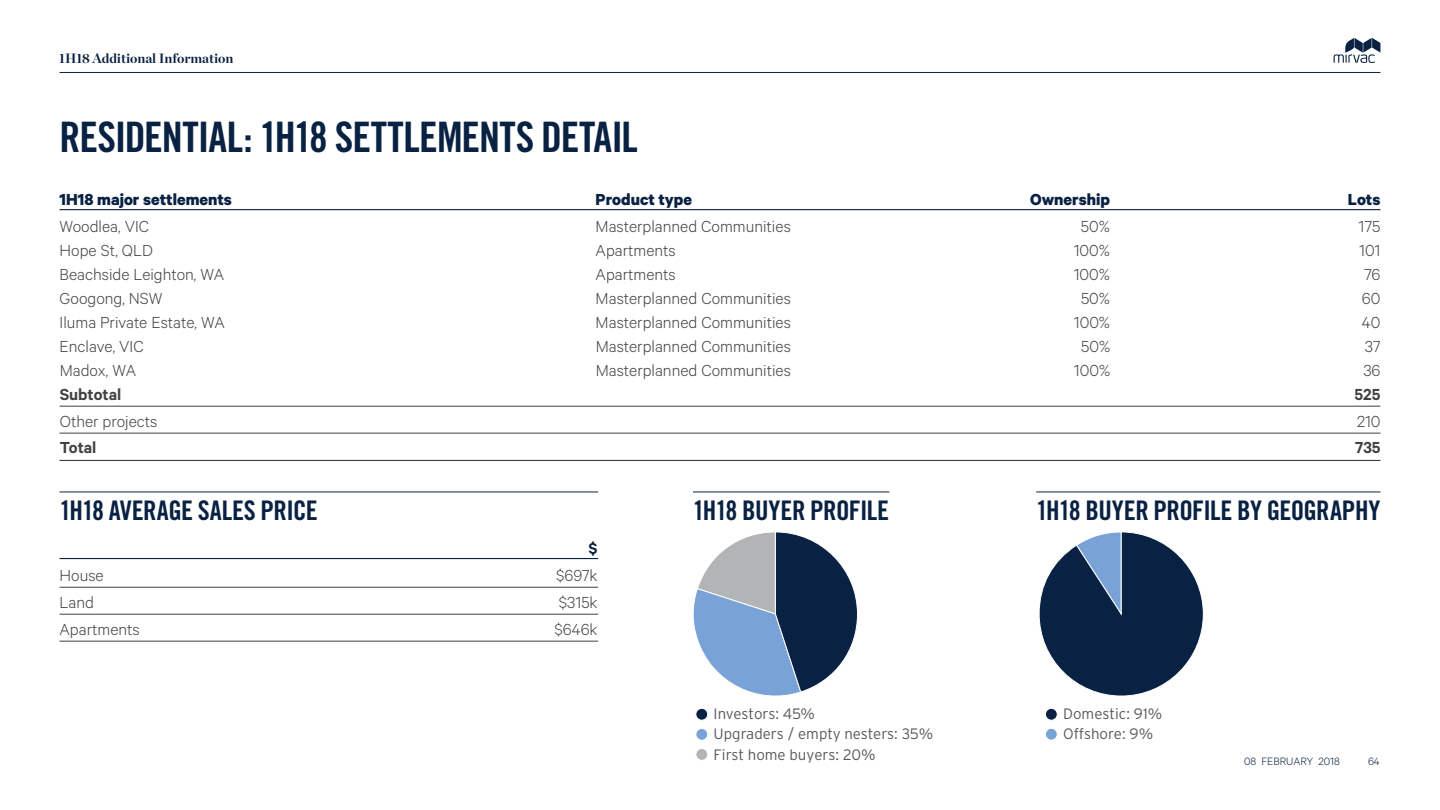
<style>
.page{position:relative;width:1440px;height:810px;background:#fff}
.page>*{position:absolute;margin:0;border:0;box-sizing:border-box;transform-origin:0 0}
.t1{font:42px "Trade Gothic Bold Cond Twenty";letter-spacing:-.02em;color:#092142}
.t2{font:27px "Trade Gothic Bold Cond Twenty";letter-spacing:-.025em;color:#092142}
.t3{font:21.75px "Trade Gothic Bold Cond Twenty";letter-spacing:-.025em;color:#092142}
.t4{font:300 18px "Calibre";color:#414042}
.t5{font:700 18px "Calibre";color:#092142}
.t6{font:600 18px "Calibre";color:#414042}
.t7{font:600 18px "Calibre";color:#092142}
.t8{font:300 15px/20.1px "Interstate";letter-spacing:-.005em;color:#58595b}
.t9{font:700 13.5px "Chronicle Display";letter-spacing:-.005em;color:#092142}
.t10{font:300 12px "Calibre";color:#092142}
.s1{font-size:21.75px}
</style>
<div class="page">
<hr style="left:60px;top:72px;width:1320px;height:1px;background:#092142">
<svg style="left:1333px;top:38px;width:47px;height:25px"></svg>
<hr style="left:60px;top:492px;width:538px;height:1px;background:#092142">
<hr style="left:60px;top:558px;width:538px;height:1px;background:#092142">
<hr style="left:60px;top:587px;width:538px;height:1px;background:#414042">
<hr style="left:60px;top:614px;width:538px;height:1px;background:#414042">
<hr style="left:60px;top:641px;width:538px;height:1px;background:#414042">
<hr style="left:60px;top:209px;width:1320px;height:1px;background:#092142">
<hr style="left:60px;top:406px;width:1320px;height:1px;background:#414042">
<hr style="left:60px;top:433px;width:1320px;height:1px;background:#414042">
<hr style="left:60px;top:460px;width:1320px;height:1px;background:#414042">
<svg style="left:693px;top:532px;width:165px;height:164px"></svg>
<div style="left:696px;top:708px;width:11px;height:12px;background:#092142;border-radius:50%"></div>
<div style="left:695px;top:708px;width:13px;height:13px;border:1px solid #fff;border-radius:50%"></div>
<div style="left:696px;top:748px;width:11px;height:12px;background:#b2b5b6;border-radius:50%"></div>
<div style="left:695px;top:748px;width:13px;height:13px;border:1px solid #fff;border-radius:50%"></div>
<div style="left:696px;top:728px;width:11px;height:12px;background:#79a3d6;border-radius:50%"></div>
<div style="left:695px;top:728px;width:13px;height:13px;border:1px solid #fff;border-radius:50%"></div>
<hr style="left:693px;top:492px;width:196px;height:1px;background:#092142">
<svg style="left:1039px;top:532px;width:164px;height:164px"></svg>
<svg style="left:1045px;top:708px;width:12px;height:12px"></svg>
<div style="left:1044px;top:708px;width:13px;height:13px;border:1px solid #fff;border-radius:50%"></div>
<div style="left:1045px;top:728px;width:12px;height:12px;background:#79a3d6;border-radius:50%"></div>
<div style="left:1044px;top:728px;width:13px;height:13px;border:1px solid #fff;border-radius:50%"></div>
<hr style="left:1036px;top:492px;width:344px;height:1px;background:#092142">
<p class="t9" style="left:59px;top:47px;width:175px">1H18 Additional Information</p>
<h1 class="t1" style="left:60px;top:111px;width:579px">RESIDENTIAL: 1H18 SETTLEMENTS DETAIL</h1>
<p class="t5" style="left:60px;top:188px;width:174px">1H18 major settlements</p>
<p class="t5" style="left:595px;top:188px;width:98px">Product type</p>
<p class="t5" style="left:1030px;top:188px;width:81px">Ownership</p>
<p class="t5" style="left:1347px;top:188px;width:34px">Lots</p>
<p class="t4" style="left:60px;top:216px;width:91px">Woodlea, VIC</p>
<p class="t4" style="left:595px;top:216px;width:197px">Masterplanned Communities</p>
<p class="t4" style="left:1080px;top:216px;width:31px">50%</p>
<p class="t4" style="left:1358px;top:216px;width:23px">175</p>
<p class="t4" style="left:60px;top:240px;width:95px">Hope St, QLD</p>
<p class="t4" style="left:595px;top:240px;width:82px">Apartments</p>
<p class="t4" style="left:1073px;top:240px;width:38px">100%</p>
<p class="t4" style="left:1359px;top:240px;width:23px">101</p>
<p class="t4" style="left:60px;top:264px;width:166px">Beachside Leighton, WA</p>
<p class="t4" style="left:595px;top:264px;width:82px">Apartments</p>
<p class="t4" style="left:1073px;top:264px;width:38px">100%</p>
<p class="t4" style="left:1363px;top:264px;width:18px">76</p>
<p class="t4" style="left:60px;top:288px;width:104px">Googong, NSW</p>
<p class="t4" style="left:595px;top:288px;width:197px">Masterplanned Communities</p>
<p class="t4" style="left:1081px;top:288px;width:31px">50%</p>
<p class="t4" style="left:1361px;top:288px;width:20px">60</p>
<p class="t4" style="left:60px;top:312px;width:167px">Iluma Private Estate, WA</p>
<p class="t4" style="left:595px;top:312px;width:197px">Masterplanned Communities</p>
<p class="t4" style="left:1073px;top:312px;width:38px">100%</p>
<p class="t4" style="left:1361px;top:312px;width:20px">40</p>
<p class="t4" style="left:60px;top:336px;width:86px">Enclave, VIC</p>
<p class="t4" style="left:595px;top:336px;width:197px">Masterplanned Communities</p>
<p class="t4" style="left:1081px;top:336px;width:31px">50%</p>
<p class="t4" style="left:1364px;top:336px;width:17px">37</p>
<p class="t4" style="left:60px;top:360px;width:78px">Madox, WA</p>
<p class="t4" style="left:595px;top:360px;width:197px">Masterplanned Communities</p>
<p class="t4" style="left:1073px;top:360px;width:38px">100%</p>
<p class="t4" style="left:1363px;top:360px;width:19px">36</p>
<p class="t6" style="left:60px;top:383px;width:63px">Subtotal</p>
<p class="t6" style="left:1354px;top:383px;width:28px">525</p>
<p class="t4" style="left:60px;top:410px;width:99px">Other projects</p>
<p class="t4" style="left:1356px;top:410px;width:25px">210</p>
<p class="t6" style="left:60px;top:437px;width:38px">Total</p>
<p class="t6" style="left:1354px;top:437px;width:27px">735</p>
<h2 class="t2" style="left:60px;top:494px;width:260px">1H18 AVERAGE SALES PRICE</h2>
<p class="t7" style="left:588px;top:537px;width:11px">$</p>
<p class="t4" style="left:60px;top:565px;width:46px">House</p>
<p class="t4" style="left:556px;top:565px;width:43px">$697k</p>
<p class="t4" style="left:60px;top:592px;width:36px">Land</p>
<p class="t4" style="left:559px;top:592px;width:40px">$315k</p>
<p class="t4" style="left:60px;top:618px;width:82px">Apartments</p>
<p class="t4" style="left:554px;top:618px;width:45px">$646k</p>
<h2 class="t2" style="left:693px;top:494px;width:198px">1H18 BUYER PROFILE</h2>
<p class="t3" style="left:705px;top:500px;width:158px">1H18 BUYER PROFILE</p>
<h2 class="t2" style="left:1036px;top:494px;width:346px"><span class="s1">1H</span>1H18 BUYER PROFILE BY GEOGRAPHY</h2>
<p class="t3" style="left:693px;top:500px;width:158px">1H18 BUYER PROFILE</p>
<p class="t3" style="left:1023px;top:500px;width:276px">1H18 BUYER PROFILE BY GEOGRAPHY</p>
<p class="t3" style="left:1054px;top:500px;width:258px">18 BUYER PROFILE BY GEOGRAPHY</p>
<p class="t8" style="left:713px;top:704px;width:221px">Investors: 45%<br>Upgraders / empty nesters: 35%<br>First home buyers: 20%</p>
<p class="t8" style="left:1050px;top:704px;width:101px">Domestic: 91%<br>Offshore: 9%</p>
<p class="t8" style="left:726px;top:704px;width:221px">Investors: 45%<br>Upgraders / empty nesters: 35%<br>First home buyers: 20%</p>
<p class="t8" style="left:1063px;top:704px;width:101px">Domestic: 91%<br>Offshore: 9%</p>
<p class="t10" style="left:1243px;top:754px;width:97px">08 FEBRUARY 2018</p>
<p class="t10" style="left:1367px;top:754px;width:13px">64</p>
</div>
